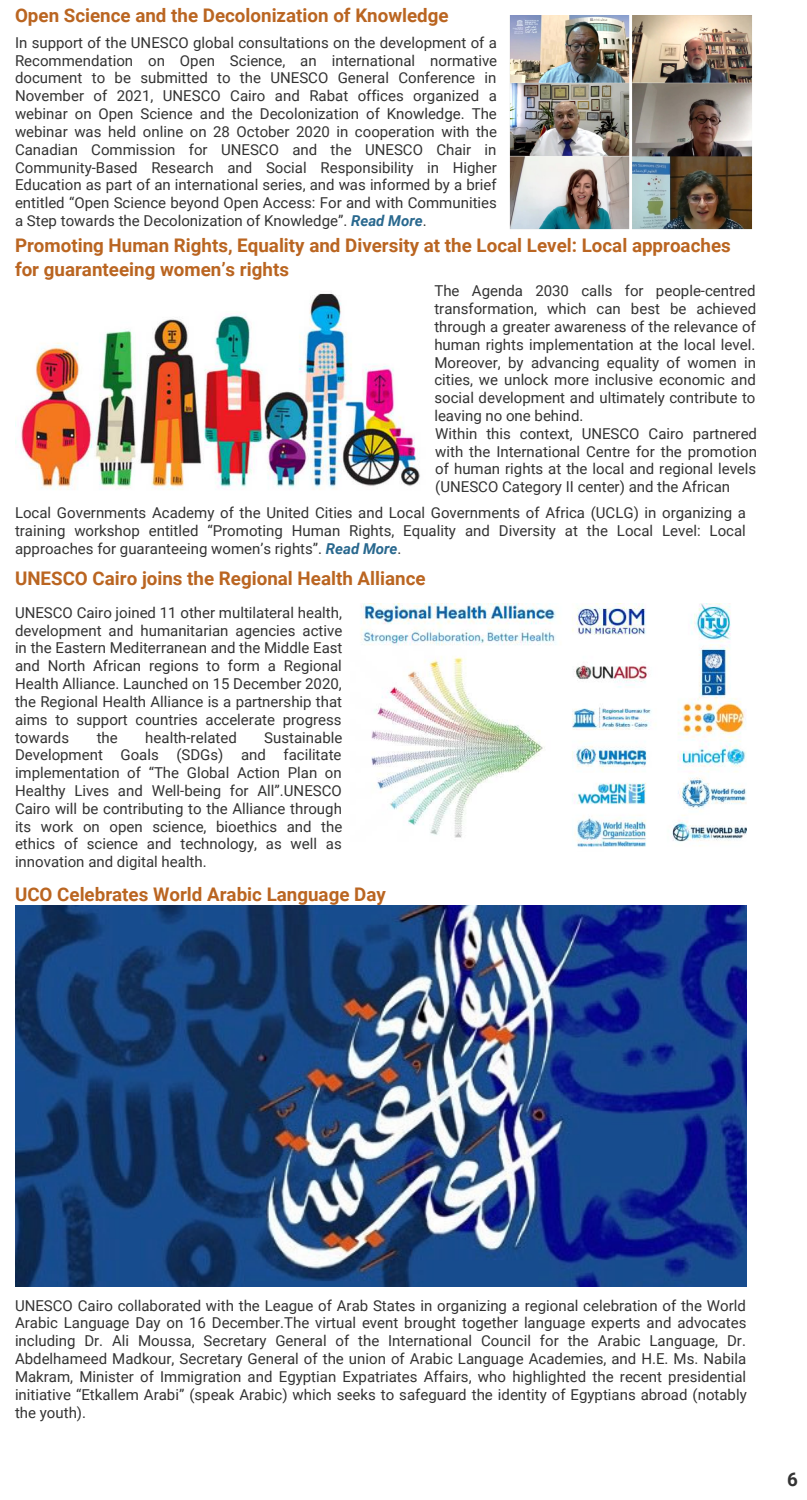
<style>
.page{position:relative;width:807px;height:1500px;background:#fff}
.page>*{position:absolute;margin:0;border:0;box-sizing:border-box;transform-origin:0 0}
.t1{font:700 18.75px/23.5px "Roboto";color:#ba6521}
.t2{font:700 18.75px "Roboto";color:#333}
.t3{font:15px/17.8px "Roboto";color:#333;text-align:justify}
.s1{font-weight:700;font-style:italic;color:#29688e}
</style>
<div class="page">
<img style="left:15px;top:292px;width:405px;height:198px">
<img style="left:361px;top:604px;width:385px;height:243px">
<img style="left:15px;top:906px;width:731px;height:380px">
<img style="left:509px;top:16px;width:244px;height:214px">
<p class="t1" style="left:15px;top:2px;width:435px">Open Science and the Decolonization of Knowledge</p>
<p class="t3" style="left:15px;top:33px;width:483px">In support of the UNESCO global consultations on the development of a Recommendation on Open Science, an international normative document to be submitted to the UNESCO General Conference in November of 2021, UNESCO Cairo and Rabat offices organized a webinar on Open Science and the Decolonization of Knowledge. The webinar was held online on 28 October 2020 in cooperation with the Canadian Commission for UNESCO and the UNESCO Chair in Community-Based Research and Social Responsibility in Higher Education as part of an international series, and was informed by a brief entitled “Open Science beyond Open Access: For and with Communities a Step towards the Decolonization of Knowledge”. <span class="s1">Read More</span>.</p>
<p class="t1" style="left:15px;top:233px;width:717px">Promoting Human Rights, Equality and Diversity at the Local Level: Local approaches for guaranteeing women’s rights</p>
<p class="t3" style="left:434px;top:281px;width:324px;text-align:left">The Agenda 2030 calls for people-centred transformation, which can best be achieved through a greater awareness of the relevance of human rights implementation at the local level.<br>Moreover, by advancing equality of women in cities, we unlock more inclusive economic and social development and ultimately contribute to leaving no one behind.<br>Within this context, UNESCO Cairo partnered with the International Centre for the promotion of human rights at the local and regional levels (UNESCO Category II center) and the African</p>
<p class="t3" style="left:15px;top:504px;width:732px">Local Governments Academy of the United Cities and Local Governments of Africa (UCLG) in organizing a training workshop entitled “Promoting Human Rights, Equality and Diversity at the Local Level: Local approaches for guaranteeing women’s rights”. <span class="s1">Read More</span>.</p>
<p class="t1" style="left:15px;top:566px;width:412px">UNESCO Cairo joins the Regional Health Alliance</p>
<p class="t3" style="left:15px;top:603px;width:329px">UNESCO Cairo joined 11 other multilateral health, development and humanitarian agencies active in the Eastern Mediterranean and the Middle East and North African regions to form a Regional Health Alliance. Launched on 15 December 2020, the Regional Health Alliance is a partnership that aims to support countries accelerate progress towards</p>
<p class="t3" style="left:15px;top:728px;width:329px;text-indent:249px">Sustainable Development Goals (SDGs) and facilitate implementation of “The Global Action Plan on Healthy Lives and Well-being for All”.UNESCO Cairo will be contributing to the Alliance through its work on open science, bioethics and the ethics of science and technology, as well as innovation and digital health.</p>
<p class="t1" style="left:15px;top:882px;width:372px">UCO Celebrates World Arabic Language Day</p>
<p class="t3" style="left:97px;top:728px;width:23px">the</p>
<p class="t3" style="left:145px;top:728px;width:93px">health-related</p>
<p class="t3" style="left:15px;top:1296px;width:733px">UNESCO Cairo collaborated with the League of Arab States in organizing a regional celebration of the World Arabic Language Day on 16 December.The virtual event brought together language experts and advocates including Dr. Ali Moussa, Secretary General of the International Council for the Arabic Language, Dr.<br>Abdelhameed Madkour, Secretary General of the union of Arabic Language Academies, and H.E. Ms. Nabila Makram, Minister of Immigration and Egyptian Expatriates Affairs, who highlighted the recent presidential initiative “Etkallem Arabi” (speak Arabic) which seeks to safeguard the identity of Egyptians abroad (notably the youth).</p>
<p class="t2" style="left:787px;top:1466px;width:12px">6</p>
</div>
